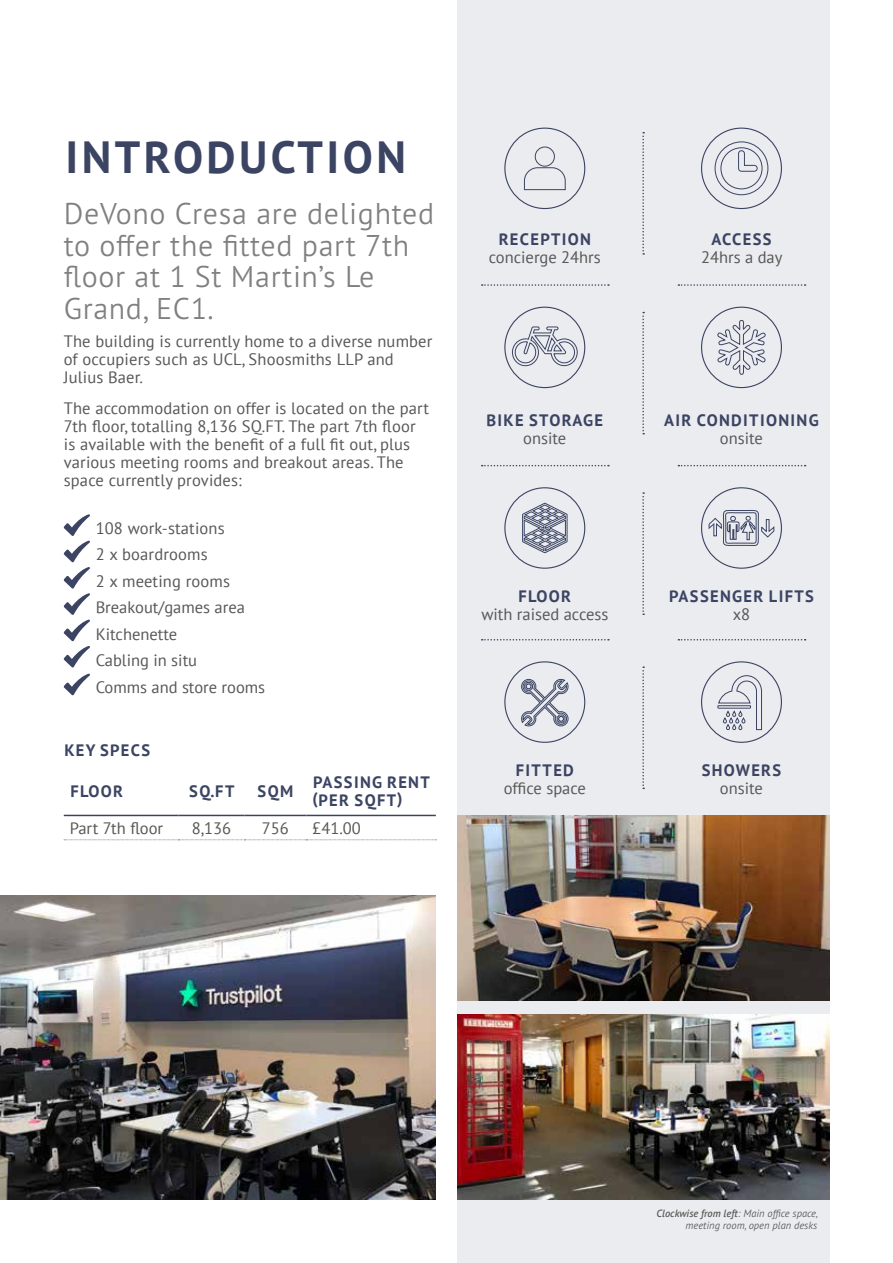
<style>
.page{position:relative;width:893px;height:1263px;background:#fff}
.page>*{position:absolute;margin:0;border:0;box-sizing:border-box;transform-origin:0 0}
.t1{font:700 45px "PT Sans";letter-spacing:.075em;color:#3b4463}
.t2{font:300 30px/31.5px "PT Sans Pro";letter-spacing:.02em;color:#808080}
.t3{font:16.5px/18px "PT Sans";letter-spacing:.01em;color:#575756}
.t4{font:700 16.5px/18px "PT Sans";letter-spacing:.08em;color:#3b4463}
.t5{font:italic 300 10.5px/12px "PT Sans Pro";color:#575756;text-align:right}
.s1{font-weight:600}
</style>
<div class="page">
<div style="left:457px;top:0;width:372px;height:1263px;background:#ebecef"></div>
<svg style="left:482px;top:465px;width:127px;height:1px"></svg>
<svg style="left:678px;top:465px;width:128px;height:1px"></svg>
<svg style="left:482px;top:639px;width:127px;height:1px"></svg>
<svg style="left:678px;top:639px;width:128px;height:1px"></svg>
<svg style="left:482px;top:284px;width:127px;height:2px"></svg>
<svg style="left:678px;top:284px;width:128px;height:2px"></svg>
<img style="left:0;top:895px;width:436px;height:304px">
<img style="left:457px;top:815px;width:372px;height:185px">
<img style="left:457px;top:1014px;width:372px;height:185px">
<svg style="left:642px;top:492px;width:2px;height:123px"></svg>
<div style="left:504px;top:487px;width:81px;height:82px;border:1px solid #3b4463;border-radius:50%"></div>
<div style="left:701px;top:487px;width:81px;height:82px;border:1px solid #3b4463;border-radius:50%"></div>
<svg style="left:708px;top:510px;width:67px;height:36px"></svg>
<svg style="left:522px;top:502px;width:46px;height:51px"></svg>
<svg style="left:642px;top:666px;width:2px;height:123px"></svg>
<div style="left:504px;top:661px;width:81px;height:82px;border:1px solid #3b4463;border-radius:50%"></div>
<div style="left:701px;top:661px;width:81px;height:82px;border:1px solid #3b4463;border-radius:50%"></div>
<svg style="left:64px;top:839px;width:373px;height:1px"></svg>
<hr style="left:64px;top:815px;width:115px;height:1px;background:#3b4463">
<hr style="left:179px;top:815px;width:65px;height:1px;background:#3b4463">
<hr style="left:244px;top:815px;width:62px;height:1px;background:#3b4463">
<hr style="left:306px;top:815px;width:130px;height:1px;background:#3b4463">
<svg style="left:64px;top:514px;width:26px;height:181px"></svg>
<div style="left:504px;top:128px;width:81px;height:81px;border:1px solid #3b4463;border-radius:50%"></div>
<div style="left:701px;top:128px;width:81px;height:81px;border:1px solid #3b4463;border-radius:50%"></div>
<svg style="left:642px;top:132px;width:2px;height:123px"></svg>
<div style="left:535px;top:147px;width:20px;height:20px;border:1px solid #3b4463;border-radius:50%"></div>
<svg style="left:524px;top:167px;width:42px;height:23px"></svg>
<svg style="left:714px;top:141px;width:55px;height:54px"></svg>
<div style="left:701px;top:307px;width:81px;height:81px;border:1px solid #3b4463;border-radius:50%"></div>
<div style="left:504px;top:307px;width:81px;height:81px;border:1px solid #3b4463;border-radius:50%"></div>
<svg style="left:642px;top:312px;width:2px;height:122px"></svg>
<svg style="left:512px;top:326px;width:66px;height:40px"></svg>
<svg style="left:717px;top:320px;width:49px;height:55px"></svg>
<svg style="left:717px;top:675px;width:45px;height:56px"></svg>
<svg style="left:521px;top:678px;width:48px;height:49px"></svg>
<h1 class="t1" style="left:66px;top:128px;width:342px">INTRODUCTION</h1>
<h2 class="t2" style="left:64px;top:197px;width:372px">DeVono Cresa are delighted to offer the fitted part 7th floor at 1 St Martin’s Le<br>Grand, EC1.</h2>
<p class="t3" style="left:64px;top:332px;width:370px">The building is currently home to a diverse number of occupiers such as UCL, Shoosmiths LLP and<br>Julius Baer.</p>
<p class="t3" style="left:64px;top:399px;width:367px">The accommodation on offer is located on the part 7th floor, totalling 8,136 SQ.FT. The part 7th floor is available with the benefit of a full fit out, plus various meeting rooms and breakout areas. The space currently provides:</p>
<p class="t3" style="left:96px;top:514px;width:171px;line-height:26.5px">108 work-stations<br>2 x boardrooms<br>2 x meeting rooms<br>Breakout/games area<br>Kitchenette<br>Cabling in situ<br>Comms and store rooms</p>
<p class="t4" style="left:64px;top:741px;width:87px">KEY SPECS</p>
<p class="t4" style="left:499px;top:230px;width:94px">RECEPTION</p>
<p class="t3" style="left:489px;top:248px;width:114px">concierge 24hrs</p>
<p class="t4" style="left:486px;top:411px;width:118px">BIKE STORAGE</p>
<p class="t3" style="left:523px;top:429px;width:45px">onsite</p>
<p class="t4" style="left:518px;top:587px;width:54px">FLOOR</p>
<p class="t3" style="left:481px;top:605px;width:128px">with raised access</p>
<p class="t4" style="left:711px;top:230px;width:62px">ACCESS</p>
<p class="t3" style="left:701px;top:248px;width:83px">24hrs a day</p>
<p class="t4" style="left:664px;top:411px;width:156px">AIR CONDITIONING</p>
<p class="t3" style="left:720px;top:429px;width:45px">onsite</p>
<p class="t4" style="left:669px;top:587px;width:146px">PASSENGER LIFTS</p>
<p class="t3" style="left:733px;top:605px;width:19px">x8</p>
<p class="t4" style="left:702px;top:761px;width:81px">SHOWERS</p>
<p class="t4" style="left:516px;top:761px;width:60px">FITTED</p>
<p class="t3" style="left:504px;top:779px;width:84px">office space</p>
<p class="t4" style="left:312px;top:772px;width:119px">PASSING RENT (PER SQFT)</p>
<p class="t4" style="left:70px;top:781px;width:54px">FLOOR</p>
<p class="t4" style="left:189px;top:781px;width:47px">SQ.FT</p>
<p class="t4" style="left:258px;top:781px;width:37px">SQM</p>
<p class="t3" style="left:720px;top:779px;width:45px">onsite</p>
<p class="t3" style="left:70px;top:819px;width:95px">Part 7th floor</p>
<p class="t3" style="left:192px;top:819px;width:41px">8,136</p>
<p class="t3" style="left:262px;top:819px;width:28px">756</p>
<p class="t3" style="left:312px;top:819px;width:50px">£41.00</p>
<p class="t5" style="left:656px;top:1206px;width:163px"><span class="s1">Clockwise from left</span>: Main office space, meeting room, open plan desks</p>
</div>
